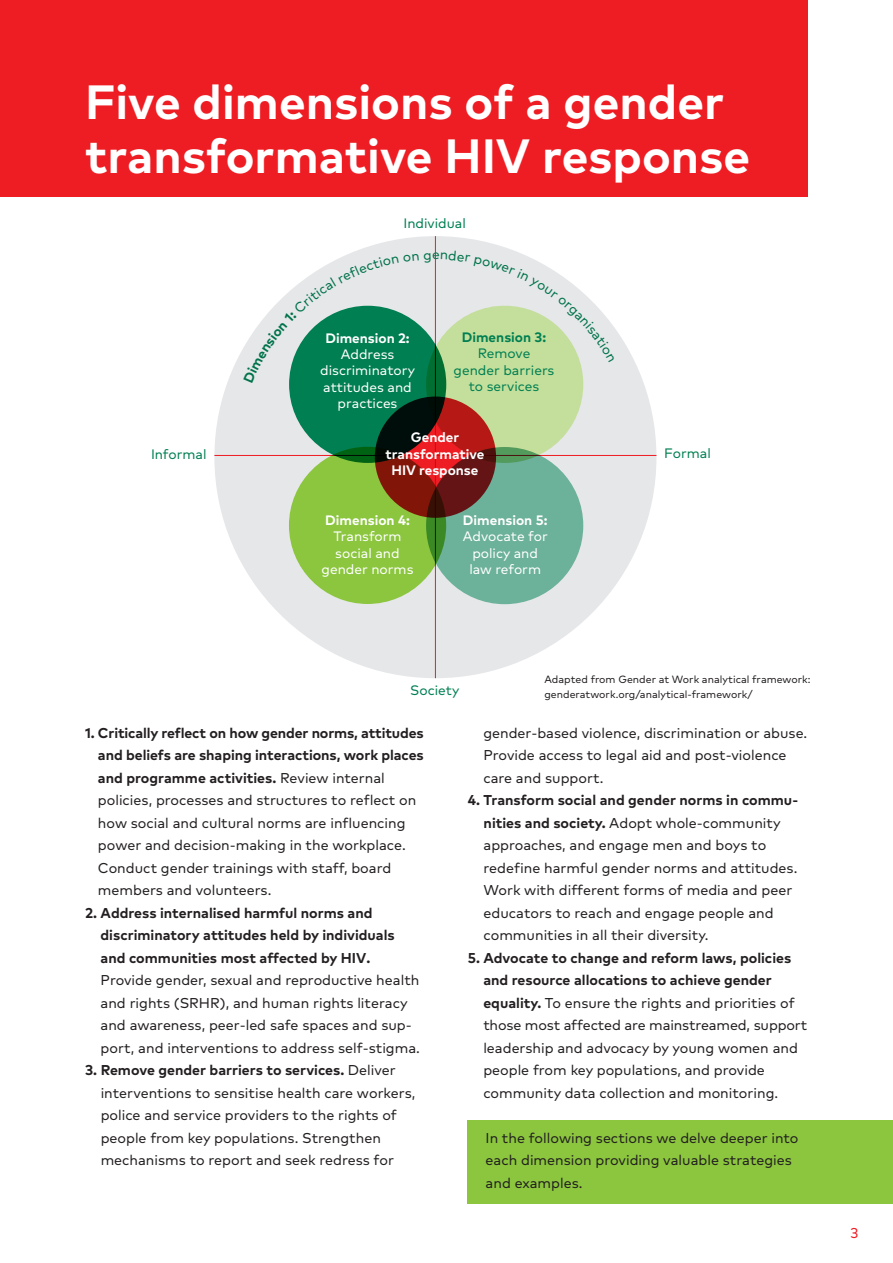
<style>
.page{position:relative;width:893px;height:1263px;background:#fff}
.page>*{position:absolute;margin:0;border:0;box-sizing:border-box;transform-origin:0 0}
.Kop{font:700 48px/54px "FF Mark Pro AF";color:#fff}
.Body{font:14.25px/22.5px "FF Mark Pro AF";color:#231f20}
.t1{font:14.25px "FF Mark Pro AF";color:#ee1d23}
.tussenkopje{font:13.65px/16.4px "FF Mark Pro AF";color:#fff;text-align:center}
.tussenkopje-2{font:700 13.65px/16.4px "FF Mark Pro AF";color:#fff;text-align:center}
.tussenkopje-3{font:13.65px/16.4px "FF Mark Pro AF";color:#007f52;text-align:center}
.tussenkopje-4{font:700 13.65px "FF Mark Pro AF";color:#007f52}
.bron{font:10.5px/15px "FF Mark Pro AF";color:#231f20}
.s1{font-weight:700}
</style>
<div class="page">
<div style="left:468px;top:1120px;width:425px;height:83px;background:#8bc63e"></div>
<div style="left:0;top:0;width:808px;height:197px;background:#ee1d23"></div>
<svg style="left:214px;top:236px;width:442px;height:442px;fill:#e6e7e9"></svg>
<hr style="left:435px;top:236px;width:1px;height:442px;background:#ee1d23">
<hr style="left:214px;top:455px;width:442px;height:1px;background:#ee1d23">
<div style="left:375px;top:396px;width:121px;height:122px;background:#ee1d23;border-radius:50%"></div>
<svg style="left:426px;top:306px;width:157px;height:157px;fill:#c4df9b"></svg>
<svg style="left:426px;top:447px;width:157px;height:157px;fill:#6cb199"></svg>
<svg style="left:289px;top:447px;width:157px;height:157px;fill:#8bc63e"></svg>
<svg style="left:289px;top:306px;width:157px;height:157px;fill:#007f52"></svg>
<svg style="left:243px;top:253px;width:188px;height:130px"></svg>
<svg style="left:441px;top:250px;width:174px;height:112px"></svg>
<p class="Kop" style="left:85px;top:71px;width:667px">Five dimensions of a gender transformative HIV response</p>
<p class="tussenkopje-3" style="left:403px;top:214px;width:64px">Individual</p>
<p class="tussenkopje-3" style="left:432px;top:245px;width:9px">e</p>
<p class="tussenkopje-2" style="left:325px;top:328px;width:86px">Dimension 2:</p>
<p class="tussenkopje" style="left:320px;top:345px;width:97px">Address discriminatory attitudes and practices</p>
<p class="tussenkopje-4" style="left:462px;top:327px;width:86px">Dimension 3:</p>
<p class="tussenkopje-3" style="left:454px;top:344px;width:102px">Remove gender barriers to services</p>
<p class="tussenkopje-2" style="left:385px;top:428px;width:101px">Gender transformative<br>HIV response</p>
<p class="tussenkopje-3" style="left:151px;top:444px;width:57px">Informal</p>
<p class="tussenkopje-3" style="left:664px;top:444px;width:48px">Formal</p>
<p class="tussenkopje-2" style="left:325px;top:511px;width:86px">Dimension 4:</p>
<p class="tussenkopje" style="left:322px;top:527px;width:93px">Transform social and gender norms</p>
<p class="tussenkopje-2" style="left:463px;top:511px;width:86px">Dimension 5:</p>
<p class="tussenkopje" style="left:463px;top:527px;width:87px">Advocate for policy and law reform</p>
<p class="tussenkopje-3" style="left:410px;top:681px;width:51px">Society</p>
<p class="bron" style="left:544px;top:671px;width:268px">Adapted from Gender at Work analytical framework: genderatwork.org/analytical-framework/</p>
<p class="Body" style="left:98px;top:720px;width:327px;text-indent:-13px"><span class="s1">1. Critically reflect on how gender norms, attitudes and beliefs are shaping interactions, work places and programme activities.</span> Review internal policies, processes and structures to reflect on how social and cultural norms are influencing power and decision-making in the workplace.<br>Conduct gender trainings with staff, board members and volunteers.</p>
<p class="Body" style="left:101px;top:900px;width:321px;text-indent:-16px"><span class="s1">2. Address internalised harmful norms and discriminatory attitudes held by individuals and communities most affected by HIV.<br></span>Provide gender, sexual and reproductive health and rights (SRHR), and human rights literacy and awareness, peer-led safe spaces and sup&shy;port, and interventions to address self-stigma.</p>
<p class="Body" style="left:101px;top:1058px;width:316px;text-indent:-16px"><span class="s1">3. Remove gender barriers to services.</span> Deliver interventions to sensitise health care workers, police and service providers to the rights of people from key populations. Strengthen mechanisms to report and seek redress for</p>
<p class="Body" style="left:483px;top:720px;width:325px">gender-based violence, discrimination or abuse.<br>Provide access to legal aid and post-violence care and support.</p>
<p class="Body" style="left:484px;top:788px;width:316px;text-indent:-16px"><span class="s1">4. Transform social and gender norms in commu&shy;nities and society.</span> Adopt whole-community approaches, and engage men and boys to redefine harmful gender norms and attitudes.<br>Work with different forms of media and peer educators to reach and engage people and communities in all their diversity.</p>
<p class="Body" style="left:483px;top:945px;width:325px;text-indent:-16px"><span class="s1">5. Advocate to change and reform laws, policies and resource allocations to achieve gender equality.</span> To ensure the rights and priorities of those most affected are mainstreamed, support leadership and advocacy by young women and people from key populations, and provide community data collection and monitoring.</p>
<p class="Body" style="left:486px;top:1125px;width:314px">In the following sections we delve deeper into each dimension providing valuable strategies and examples.</p>
<p class="t1" style="left:850px;top:1222px;width:9px">3</p>
</div>
